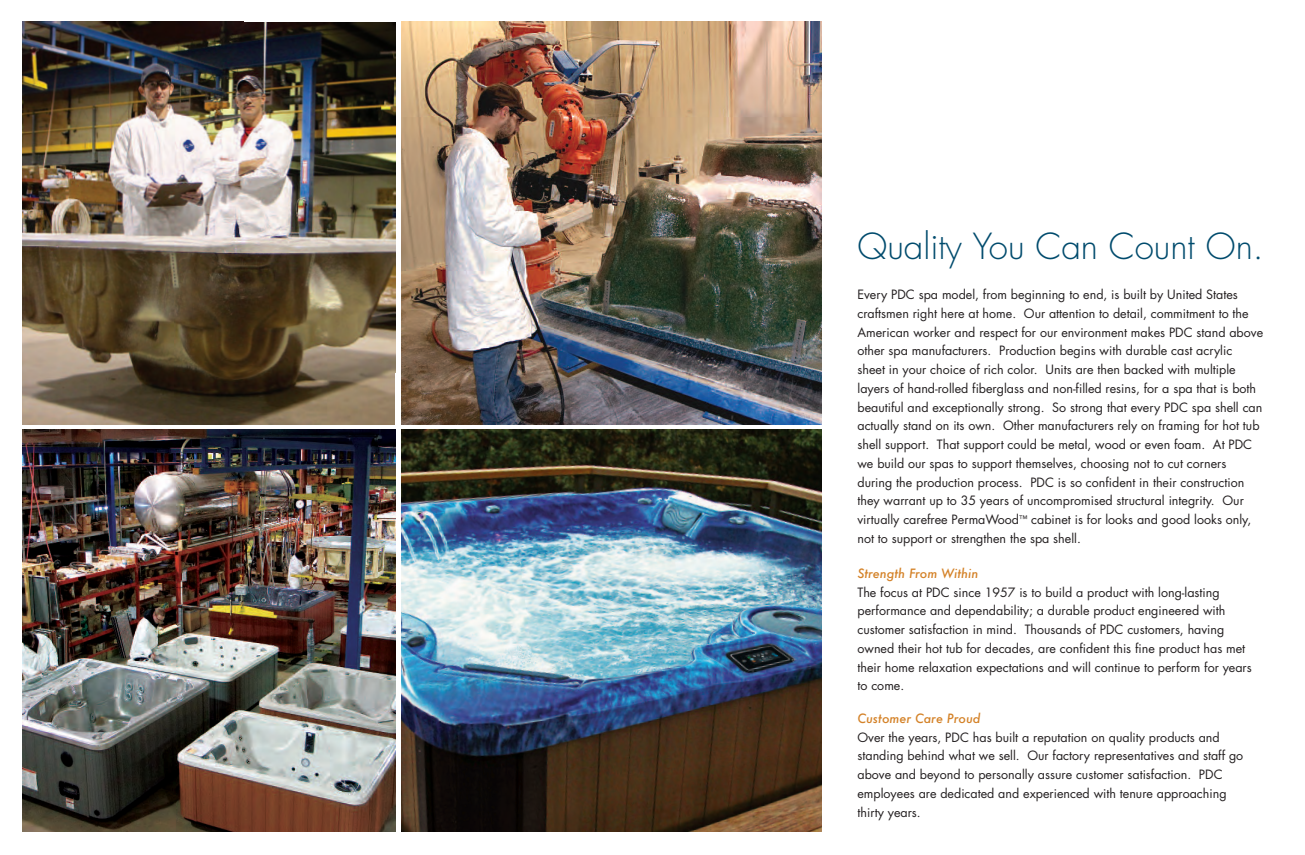
<style>
.page{position:relative;width:1305px;height:855px;background:#fff}
.page>*{position:absolute;margin:0;border:0;box-sizing:border-box;transform-origin:0 0}
.t1{font:300 35px "Futura";color:#004b6d}
.t2{font:12.5px/18.8px "Futura";color:#231f20}
.t3{font:italic 500 12.5px "Futura";color:#d48228}
</style>
<div class="page">
<img style="left:22px;top:22px;width:373px;height:402px">
<img style="left:401px;top:22px;width:420px;height:402px">
<img style="left:22px;top:430px;width:373px;height:402px">
<img style="left:401px;top:430px;width:420px;height:402px">
<h1 class="t1" style="left:857px;top:230px;width:408px">Quality You Can Count On.</h1>
<p class="t2" style="left:857px;top:286px;width:407px">Every PDC spa model, from beginning to end, is built by United States craftsmen right here at home. Our attention to detail, commitment to the American worker and respect for our environment makes PDC stand above other spa manufacturers. Production begins with durable cast acrylic<br>sheet in your choice of rich color. Units are then backed with multiple layers of hand-rolled fiberglass and non-filled resins, for a spa that is both beautiful and exceptionally strong. So strong that every PDC spa shell can actually stand on its own. Other manufacturers rely on framing for hot tub shell support. That support could be metal, wood or even foam. At PDC we build our spas to support themselves, choosing not to cut corners during the production process. PDC is so confident in their construction they warrant up to 35 years of uncompromised structural integrity. Our virtually carefree PermaWood<sup>™</sup> cabinet is for looks and good looks only, not to support or strengthen the spa shell.</p>
<p class="t3" style="left:857px;top:566px;width:122px">Strength From Within</p>
<p class="t2" style="left:857px;top:584px;width:396px">The focus at PDC since 1957 is to build a product with long-lasting performance and dependability; a durable product engineered with customer satisfaction in mind. Thousands of PDC customers, having owned their hot tub for decades, are confident this fine product has met their home relaxation expectations and will continue to perform for years to come.</p>
<p class="t3" style="left:857px;top:711px;width:125px">Customer Care Proud</p>
<p class="t2" style="left:857px;top:729px;width:387px">Over the years, PDC has built a reputation on quality products and standing behind what we sell. Our factory representatives and staff go above and beyond to personally assure customer satisfaction. PDC employees are dedicated and experienced with tenure approaching thirty years.</p>
</div>
